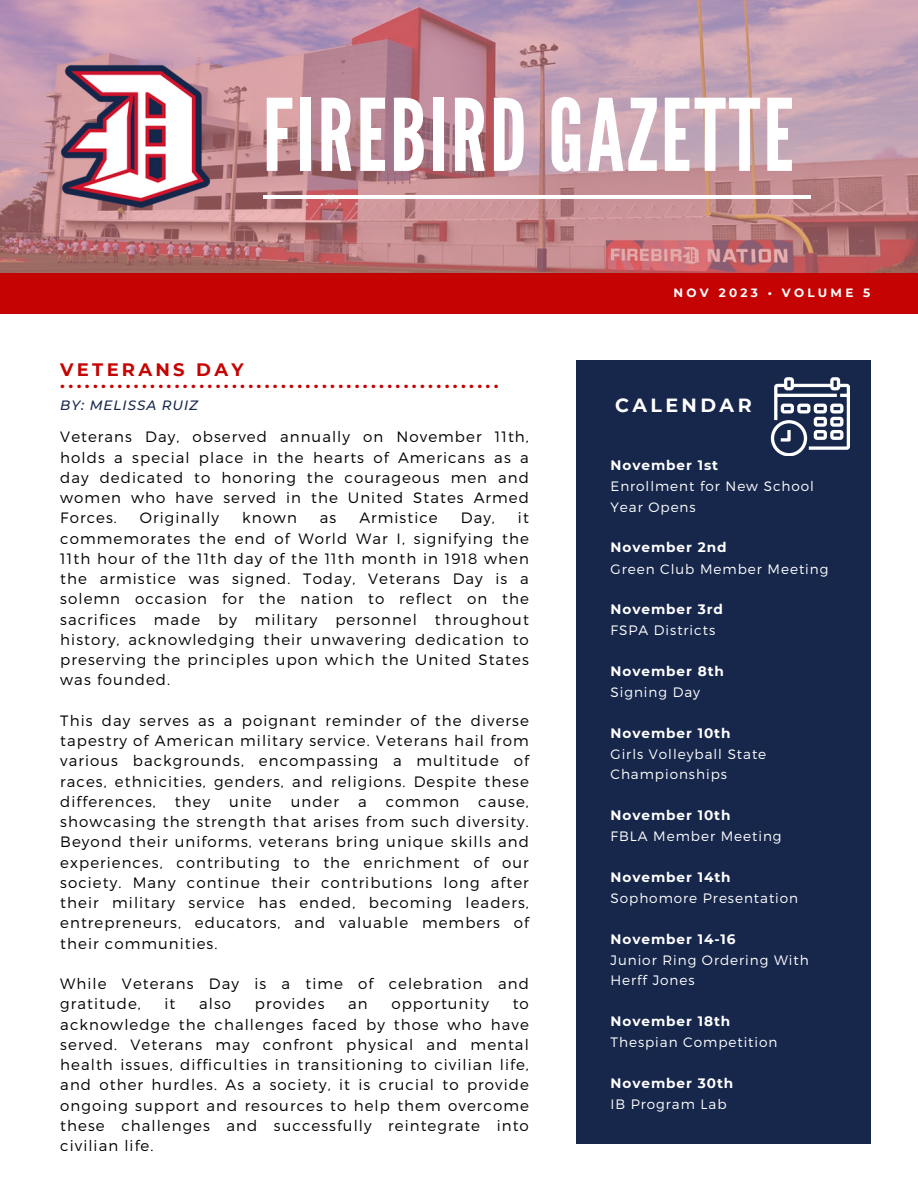
<style>
.page{position:relative;width:918px;height:1188px;background:#fff}
.page>*{position:absolute;margin:0;border:0;box-sizing:border-box;transform-origin:0 0}
.t1{font:99.6px "League Gothic";letter-spacing:.03em;color:#fff}
.t2{font:700 19.05px "Montserrat";letter-spacing:.18em;color:#fff}
.t3{font:700 18.45px "Montserrat";color:#c60303}
.t4{font:700 18px "Montserrat";letter-spacing:.18em;color:#c60303}
.t5{font:300 15px/20.2px "Montserrat";letter-spacing:.07em;color:#000;text-align:justify}
.t6{font:300 13.65px/21.3px "Montserrat";letter-spacing:.07em;color:#fff}
.t7{font:700 13.65px/21.3px "Montserrat";letter-spacing:.07em;color:#fff}
.t8{font:italic 500 13.5px "Montserrat";letter-spacing:.07em;color:#17274b}
.t9{font:700 12px "Montserrat";letter-spacing:.27em;color:#fff}
.s1{font-weight:700}
.s2{font-weight:300}
</style>
<div class="page">
<svg style="left:0;top:0;width:918px;height:273px;background:#bd8c97"></svg>
<hr style="left:263px;top:195px;width:548px;height:4px;background:#fff">
<img style="left:47px;top:48px;width:178px;height:177px">
<div style="left:0;top:273px;width:918px;height:40px;background:#c60303"></div>
<div style="left:576px;top:360px;width:294px;height:784px;background:#17274b"></div>
<svg style="left:771px;top:377px;width:79px;height:79px"></svg>
<p class="t1" style="left:263px;top:78px;width:533px">FIREBIRD GAZETTE</p>
<p class="t4" style="left:60px;top:359px;width:185px">VETERANS DAY</p>
<h4 class="t3" style="left:60px;top:371px;width:440px">......................................................</h4>
<h4 class="t8" style="left:60px;top:397px;width:139px">BY: MELISSA RUIZ</h4>
<p class="t5" style="left:60px;top:426px;width:470px">Veterans Day, observed annually on November 11th, holds a special place in the hearts of Americans as a day dedicated to honoring the courageous men and women who have served in the United States Armed Forces.</p>
<p class="t5" style="left:140px;top:507px;width:81px">Originally</p>
<p class="t5" style="left:242px;top:507px;width:56px">known</p>
<p class="t5" style="left:320px;top:507px;width:18px">as</p>
<p class="t5" style="left:359px;top:507px;width:80px">Armistice</p>
<p class="t5" style="left:461px;top:507px;width:36px">Day,</p>
<p class="t5" style="left:60px;top:507px;width:470px;text-indent:458px">it commemorates the end of World War I, signifying the 11th hour of the 11th day of the 11th month in 1918 when the armistice was signed. Today, Veterans Day is a solemn occasion for the nation to reflect on the sacrifices made by military personnel throughout history, acknowledging their unwavering dedication to preserving the principles upon which the United States was founded.</p>
<h1 class="t5" style="left:60px;top:710px;width:470px">This day serves as a poignant reminder of the diverse tapestry of American military service. Veterans hail from various backgrounds, encompassing a multitude of races, ethnicities, genders, and religions. Despite these differences,</h1>
<h1 class="t5" style="left:175px;top:791px;width:37px">they</h1>
<h1 class="t5" style="left:229px;top:791px;width:44px">unite</h1>
<h1 class="t5" style="left:291px;top:791px;width:50px">under</h1>
<h1 class="t5" style="left:358px;top:791px;width:10px">a</h1>
<h1 class="t5" style="left:386px;top:791px;width:75px">common</h1>
<h1 class="t5" style="left:60px;top:791px;width:470px;text-indent:418px">cause, showcasing the strength that arises from such diversity.<br>Beyond their uniforms, veterans bring unique skills and experiences, contributing to the enrichment of our society. Many continue their contributions long after their military service has ended, becoming leaders, entrepreneurs, educators, and valuable members of their communities.</h1>
<p class="t5" style="left:60px;top:973px;width:470px">While Veterans Day is a time of celebration and gratitude,</p>
<p class="t5" style="left:165px;top:993px;width:12px">it</p>
<p class="t5" style="left:199px;top:993px;width:34px">also</p>
<p class="t5" style="left:255px;top:993px;width:71px">provides</p>
<p class="t5" style="left:348px;top:993px;width:21px">an</p>
<p class="t5" style="left:391px;top:993px;width:99px">opportunity</p>
<p class="t5" style="left:60px;top:993px;width:470px;text-indent:452px">to acknowledge the challenges faced by those who have served. Veterans may confront physical and mental health issues, difficulties in transitioning to civilian life, and other hurdles. As a society, it is crucial to provide ongoing support and resources to help them overcome these challenges and successfully reintegrate into civilian life.</p>
<h2 class="t9" style="left:674px;top:286px;width:198px">NOV 2023 • VOLUME 5</h2>
<h3 class="t2" style="left:615px;top:393px;width:138px">CALENDAR</h3>
<h4 class="t6" style="left:611px;top:454px;width:205px;line-height:20.9px"><span class="s1">November 1st<br></span>Enrollment for New School<br>Year Opens</h4>
<h4 class="t6" style="left:611px;top:536px;width:219px"><span class="s1">November 2nd<br></span>Green Club Member Meeting</h4>
<h4 class="t6" style="left:611px;top:598px;width:114px"><span class="s1">November 3rd<br></span>FSPA Districts</h4>
<h2 class="t7" style="left:611px;top:660px;width:115px">November 8th<br><span class="s2">Signing Day</span></h2>
<p class="t6" style="left:611px;top:722px;width:157px"><span class="s1">November 10th<br></span>Girls Volleyball State</p>
<h4 class="t6" style="left:611px;top:763px;width:118px">Championships</h4>
<h4 class="t6" style="left:611px;top:804px;width:173px"><span class="s1">November 10th<br></span>FBLA Member Meeting</h4>
<h4 class="t6" style="left:611px;top:866px;width:189px"><span class="s1">November 14th<br></span>Sophomore Presentation</h4>
<h4 class="t6" style="left:611px;top:928px;width:200px;line-height:20.9px"><span class="s1">November 14-16<br></span>Junior Ring Ordering With<br>Herff Jones</h4>
<h4 class="t6" style="left:611px;top:1010px;width:168px"><span class="s1">November 18th<br></span>Thespian Competition</h4>
<h4 class="t7" style="left:611px;top:1072px;width:124px">November 30th<br><span class="s2">IB Program Lab</span></h4>
</div>
